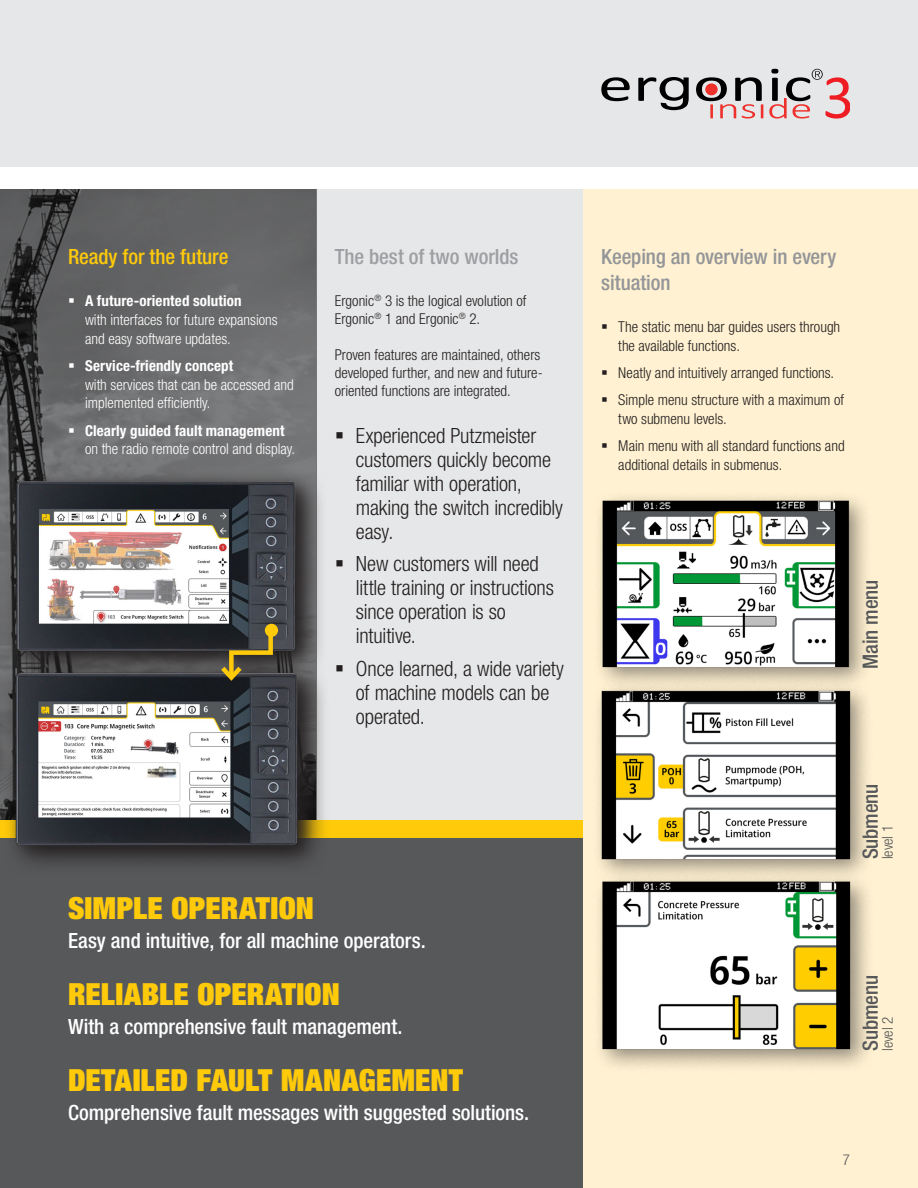
<style>
.page{position:relative;width:918px;height:1188px;background:#fff}
.page>*{position:absolute;margin:0;border:0;box-sizing:border-box;transform-origin:0 0}
.subhead_yellow_big{font:900 condensed 30.6px "Helvetica Neue LT Pro";letter-spacing:.005em;color:#feca0a}
.t1{font:300 condensed 21px/24px "Helvetica Neue LT Pro";letter-spacing:-.01em;color:#231f20}
.subhead_white{font:500 condensed 21px "Helvetica Neue LT Pro";letter-spacing:-.005em;color:#fff}
.subhead_grey{font:500 condensed 21px/26.2px "Helvetica Neue LT Pro";letter-spacing:-.005em;color:#939598}
.subhead_yellow{font:500 condensed 21px "Helvetica Neue LT Pro";letter-spacing:-.005em;color:#57585a}
.subhead_black{font:500 condensed 21px "Helvetica Neue LT Pro";letter-spacing:-.005em;color:#9d9fa2}
.subhead_yellow-2{font:500 condensed 21px "Helvetica Neue LT Pro";color:#feca0a}
.copy_text{font:300 condensed 15px/18px "Helvetica Neue LT Pro";color:#231f20}
.t2{font:300 condensed 15px/18.8px "Helvetica Neue LT Pro";color:#fff}
.subhead_yellow-3{font:300 condensed 15px "Helvetica Neue LT Pro";letter-spacing:-.005em;color:#57585a}
.Bullet_Copy{font:300 condensed 15px "Helvetica Neue LT Std";color:#57585a}
.s1{font-weight:700}
</style>
<div class="page">
<div style="left:0;top:0;width:918px;height:166px;background:#e6e7e9"></div>
<div style="left:317px;top:189px;width:266px;height:635px;background:#e6e7e8"></div>
<svg style="left:1px;top:189px;width:316px;height:462px;background:#636365"></svg>
<hr style="left:0;top:189px;width:1px;height:635px;background:#4b6c97">
<div style="left:0;top:838px;width:601px;height:350px;background:#57585a"></div>
<div style="left:0;top:821px;width:601px;height:17px;background:#feca0a"></div>
<svg style="left:3px;top:469px;width:327px;height:396px"></svg>
<div style="left:9px;top:473px;width:306px;height:197px;background:#231f20;opacity:.5"></div>
<img style="left:4px;top:481px;width:304px;height:170px">
<div style="left:7px;top:665px;width:310px;height:199px;background:#231f20;opacity:.5"></div>
<img style="left:65px;top:673px;width:234px;height:172px">
<svg style="left:216px;top:623px;width:59px;height:61px;background:#514b36"></svg>
<div style="left:265px;top:624px;width:13px;height:13px;background:#feca0a;border-radius:50%"></div>
<img style="left:0;top:651px;width:65px;height:214px">
<div style="left:583px;top:189px;width:335px;height:999px;background:#fff1d1"></div>
<div style="left:591px;top:679px;width:284px;height:205px;background:#231f20;opacity:.5"></div>
<img style="left:601px;top:692px;width:249px;height:167px">
<div style="left:592px;top:871px;width:283px;height:204px;background:#231f20;opacity:.5"></div>
<img style="left:601px;top:880px;width:250px;height:171px">
<div style="left:592px;top:490px;width:282px;height:202px;background:#231f20;opacity:.5"></div>
<img style="left:601px;top:499px;width:249px;height:170px">
<svg style="left:601px;top:69px;width:249px;height:50px"></svg>
<svg style="left:69px;top:298px;width:5px;height:5px"></svg>
<svg style="left:69px;top:363px;width:5px;height:5px"></svg>
<svg style="left:69px;top:428px;width:5px;height:4px"></svg>
<p class="subhead_yellow-2" style="left:68px;top:244px;width:162px">Ready for the future</p>
<p class="t2" style="left:85px;top:291px;width:194px"><span class="s1">A future-oriented solution<br></span>with interfaces for future expansions and easy software updates.</p>
<p class="t2" style="left:85px;top:356px;width:210px"><span class="s1">Service-friendly concept<br></span>with services that can be accessed and implemented efficiently.</p>
<p class="t2" style="left:85px;top:421px;width:212px"><span class="s1">Clearly guided fault management </span>on the radio remote control and display.</p>
<p class="subhead_black" style="left:335px;top:244px;width:185px">The best of two worlds</p>
<p class="copy_text" style="left:335px;top:292px;width:193px">Ergonic<sup>®</sup> 3 is the logical evolution of<br>Ergonic<sup>®</sup> 1 and Ergonic<sup>®</sup> 2.</p>
<p class="copy_text" style="left:335px;top:346px;width:210px">Proven features are maintained, others developed further, and new and future&shy;oriented functions are integrated.</p>
<p class="t1" style="left:356px;top:423px;width:209px">Experienced Putzmeister customers quickly become familiar with operation, making the switch incredibly easy.</p>
<p class="t1" style="left:356px;top:552px;width:199px">New customers will need little training or instructions since operation is so intuitive.</p>
<p class="t1" style="left:356px;top:656px;width:210px">Once learned, a wide variety of machine models can be operated.</p>
<p class="subhead_yellow_big" style="left:68px;top:889px;width:247px">SIMPLE OPERATION</p>
<p class="subhead_white" style="left:68px;top:928px;width:359px">Easy and intuitive, for all machine operators.</p>
<p class="subhead_yellow_big" style="left:68px;top:975px;width:273px">RELIABLE OPERATION</p>
<p class="subhead_white" style="left:68px;top:1014px;width:336px">With a comprehensive fault management.</p>
<p class="subhead_yellow_big" style="left:68px;top:1061px;width:397px">DETAILED FAULT MANAGEMENT</p>
<p class="subhead_white" style="left:68px;top:1100px;width:463px">Comprehensive fault messages with suggested solutions.</p>
<p class="subhead_grey" style="left:601px;top:243px;width:237px">Keeping an overview in every situation</p>
<p class="copy_text" style="left:618px;top:317px;width:223px;line-height:18.8px">The static menu bar guides users through the available functions.</p>
<p class="copy_text" style="left:618px;top:363px;width:217px">Neatly and intuitively arranged functions.</p>
<p class="copy_text" style="left:618px;top:390px;width:227px;line-height:18.8px">Simple menu structure with a maximum of two submenu levels.</p>
<p class="copy_text" style="left:618px;top:436px;width:228px;line-height:18.8px">Main menu with all standard functions and additional details in submenus.</p>
<p class="subhead_yellow" style="left:858px;top:669px;width:91px;rotate:-90deg">Main menu</p>
<p class="subhead_yellow" style="left:858px;top:859px;width:77px;rotate:-90deg">Submenu</p>
<p class="subhead_yellow-3" style="left:879px;top:859px;width:36px;rotate:-90deg">level 1</p>
<p class="subhead_yellow" style="left:858px;top:1051px;width:77px;rotate:-90deg">Submenu</p>
<p class="subhead_yellow-3" style="left:879px;top:1051px;width:36px;rotate:-90deg">level 2</p>
<p class="Bullet_Copy" style="left:843px;top:1151px;width:9px">7</p>
</div>
